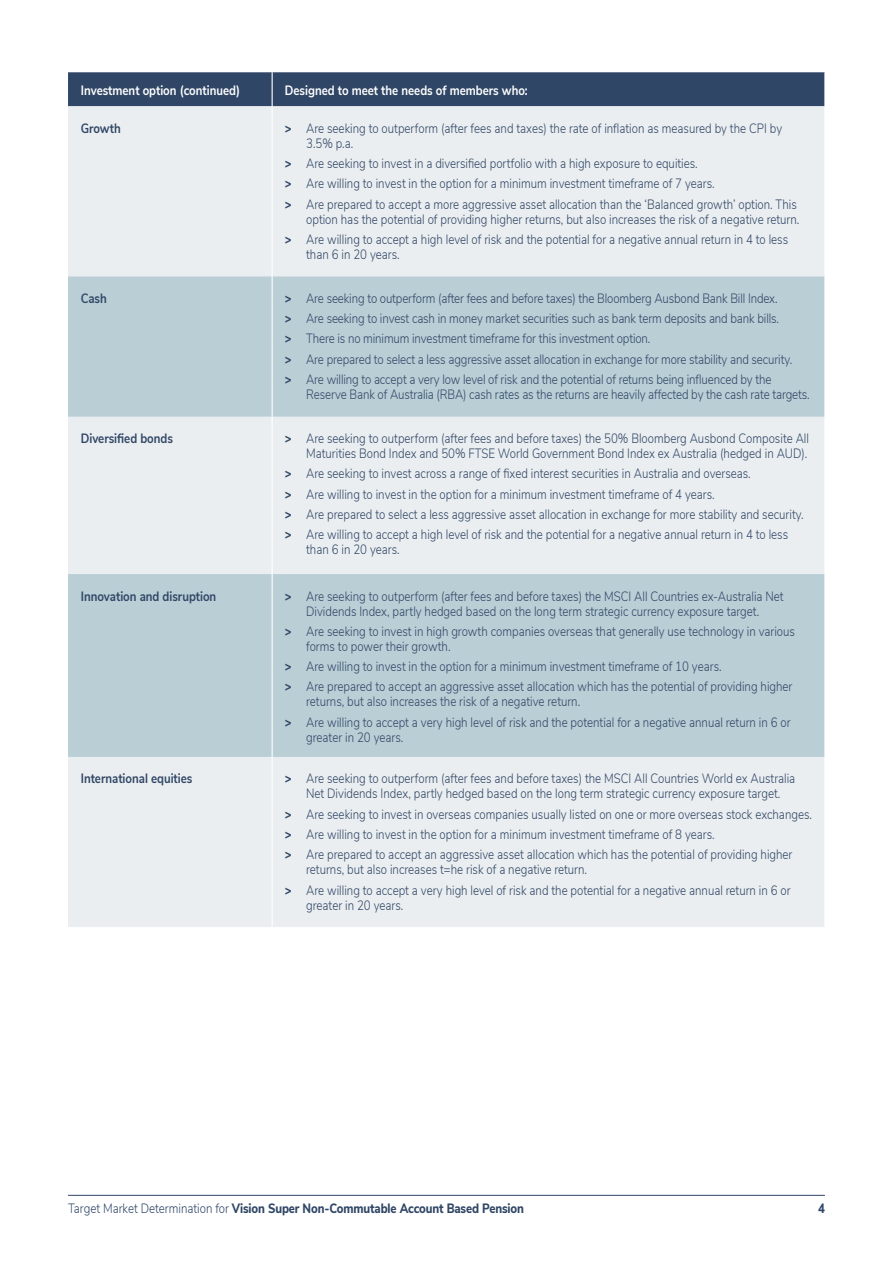
<style>
.page{position:relative;width:893px;height:1263px;background:#fff}
.page>*{position:absolute;margin:0;border:0;box-sizing:border-box;transform-origin:0 0}
.t1{font:300 13.5px/20.2px "Nunito Sans";color:#304666;scale:.85 1}
.t2{font:800 13.5px "Nunito Sans";letter-spacing:-.01em;color:#304666;scale:.85 1}
.t3{font:700 13.5px "Nunito Sans";color:#304666;scale:.85 1}
.t4{font:700 13.5px "Nunito Sans";color:#fff;scale:.85 1}
.s1{font-weight:800}
.s2{font-weight:300}
</style>
<div class="page">
<hr style="left:68px;top:1195px;width:757px;height:1px;background:#304666">
<div style="left:68px;top:72px;width:756px;height:34px;background:#304666"></div>
<div style="left:68px;top:106px;width:756px;height:821px;background:#eaeef0"></div>
<svg style="left:68px;top:276px;width:756px;height:481px;background:#c9d8de"></svg>
<hr style="left:272px;top:72px;width:1px;height:34px;background:#fff">
<hr style="left:272px;top:106px;width:1px;height:170px;background:#fff">
<hr style="left:272px;top:276px;width:1px;height:141px;background:#fff">
<hr style="left:272px;top:417px;width:1px;height:157px;background:#fff">
<hr style="left:272px;top:574px;width:1px;height:183px;background:#fff">
<hr style="left:272px;top:757px;width:1px;height:170px;background:#fff">
<p class="t4" style="left:81px;top:80px;width:189px">Investment option (continued)</p>
<p class="t4" style="left:285px;top:80px;width:287px">Designed to meet the needs of members who:</p>
<p class="t3" style="left:81px;top:118px;width:49px">Growth</p>
<p class="t1" style="left:306px;top:120px;width:561px;line-height:15px;text-indent:-21px"><span class="s1">&gt;</span> Are seeking to outperform (after fees and taxes) the rate of inflation as measured by the CPI by<br>3.5% p.a.</p>
<p class="t1" style="left:285px;top:152px;width:604px"><span class="s1">&gt;</span> Are seeking to invest in a diversified portfolio with a high exposure to equities.<br><span class="s1">&gt;</span> Are willing to invest in the option for a minimum investment timeframe of 7 years.<br><span class="s1">&gt;</span> Are prepared to accept a more aggressive asset allocation than the ‘Balanced growth’ option. This</p>
<p class="t1" style="left:285px;top:208px;width:607px;text-indent:21px">option has the potential of providing higher returns, but also increases the risk of a negative return. <span class="s1">&gt;</span> Are willing to accept a high level of risk and the potential for a negative annual return in 4 to less</p>
<p class="t1" style="left:306px;top:243px;width:111px">than 6 in 20 years.</p>
<p class="t3" style="left:81px;top:288px;width:32px">Cash</p>
<p class="t1" style="left:285px;top:287px;width:598px"><span class="s1">&gt;</span> Are seeking to outperform (after fees and before taxes) the Bloomberg Ausbond Bank Bill Index.<br><span class="s1">&gt;</span> Are seeking to invest cash in money market securities such as bank term deposits and bank bills.<br><span class="s1">&gt;</span> There is no minimum investment timeframe for this investment option.<br><span class="s1">&gt;</span> Are prepared to select a less aggressive asset allocation in exchange for more stability and security. <span class="s1">&gt;</span> Are willing to accept a very low level of risk and the potential of returns being influenced by the</p>
<p class="t1" style="left:306px;top:383px;width:594px">Reserve Bank of Australia (RBA) cash rates as the returns are heavily affected by the cash rate targets.</p>
<p class="t3" style="left:81px;top:429px;width:110px">Diversified bonds</p>
<p class="t1" style="left:285px;top:430px;width:618px;line-height:15px;text-align:right"><span class="s1">&gt;</span> Are seeking to outperform (after fees and before taxes) the 50% Bloomberg Ausbond Composite All<br>Maturities Bond Index and 50% FTSE World Government Bond Index ex Australia (hedged in AUD).</p>
<p class="t1" style="left:285px;top:463px;width:612px"><span class="s1">&gt;</span> Are seeking to invest across a range of fixed interest securities in Australia and overseas.<br><span class="s1">&gt;</span> Are willing to invest in the option for a minimum investment timeframe of 4 years.<br><span class="s1">&gt;</span> Are prepared to select a less aggressive asset allocation in exchange for more stability and security. <span class="s1">&gt;</span> Are willing to accept a high level of risk and the potential for a negative annual return in 4 to less</p>
<p class="t1" style="left:306px;top:539px;width:111px">than 6 in 20 years.</p>
<p class="t3" style="left:81px;top:586px;width:161px">Innovation and disruption</p>
<p class="t1" style="left:285px;top:587px;width:588px;line-height:15px;text-align:center"><span class="s1">&gt;</span> Are seeking to outperform (after fees and before taxes) the MSCI All Countries ex-Australia Net<br>Dividends Index, partly hedged based on the long term strategic currency exposure target.</p>
<p class="t1" style="left:306px;top:623px;width:577px;line-height:15px;text-indent:-21px"><span class="s1">&gt;</span> Are seeking to invest in high growth companies overseas that generally use technology in various forms to power their growth.</p>
<p class="t1" style="left:285px;top:655px;width:599px"><span class="s1">&gt;</span> Are willing to invest in the option for a minimum investment timeframe of 10 years.<br><span class="s1">&gt;</span> Are prepared to accept an aggressive asset allocation which has the potential of providing higher</p>
<p class="t1" style="left:285px;top:691px;width:597px;text-indent:21px">returns, but also increases the risk of a negative return.<br><span class="s1">&gt;</span> Are willing to accept a very high level of risk and the potential for a negative annual return in 6 or</p>
<p class="t1" style="left:306px;top:726px;width:116px">greater in 20 years.</p>
<p class="t3" style="left:81px;top:769px;width:133px">International equities</p>
<p class="t1" style="left:285px;top:770px;width:602px;line-height:15px;text-align:center"><span class="s1">&gt;</span> Are seeking to outperform (after fees and before taxes) the MSCI All Countries World ex Australia<br>Net Dividends Index, partly hedged based on the long term strategic currency exposure target.</p>
<p class="t1" style="left:285px;top:803px;width:622px"><span class="s1">&gt;</span> Are seeking to invest in overseas companies usually listed on one or more overseas stock exchanges. <span class="s1">&gt;</span> Are willing to invest in the option for a minimum investment timeframe of 8 years.<br><span class="s1">&gt;</span> Are prepared to accept an aggressive asset allocation which has the potential of providing higher</p>
<p class="t1" style="left:285px;top:859px;width:597px;text-indent:21px">returns, but also increases t=he risk of a negative return.<br><span class="s1">&gt;</span> Are willing to accept a very high level of risk and the potential for a negative annual return in 6 or</p>
<p class="t1" style="left:306px;top:894px;width:116px">greater in 20 years.</p>
<p class="t2" style="left:68px;top:1198px;width:538px"><span class="s2">Target Market Determination for</span> Vision Super Non-Commutable Account Based Pension</p>
<p class="t2" style="left:818px;top:1198px;width:10px">4</p>
</div>
